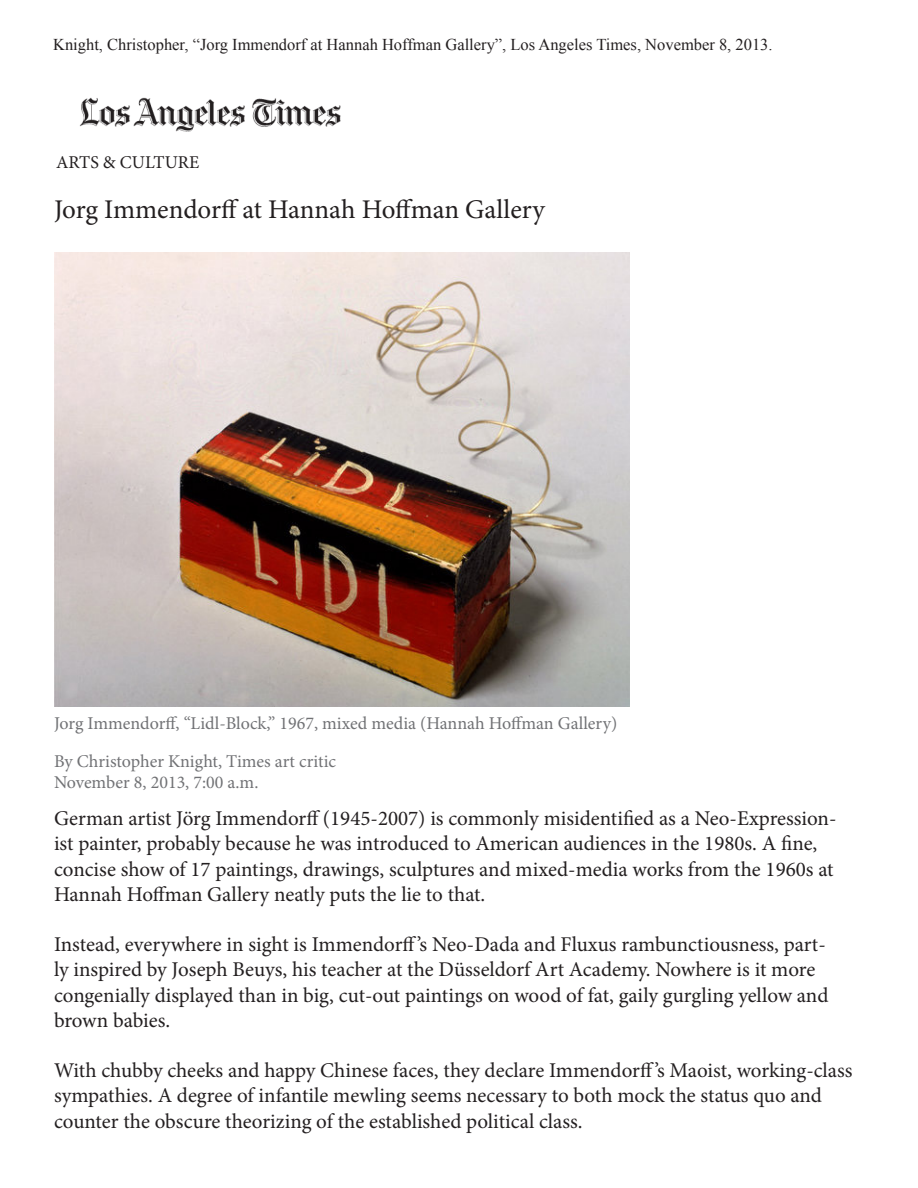
<style>
.page{position:relative;width:918px;height:1188px;background:#fff}
.page>*{position:absolute;margin:0;border:0;box-sizing:border-box;transform-origin:0 0}
.t1{font:27px "Minion Pro";letter-spacing:-.005em;color:#231f20}
.t2{font:21px/25.2px "Minion Pro";color:#231f20}
.t3{font:18px "Minion Pro";color:#717275}
.t4{font:18px "Minion Pro";color:#231f20}
.t5{font:16.5px "Times New Roman";color:#231f20}
</style>
<div class="page">
<img style="left:79px;top:97px;width:262px;height:35px">
<img style="left:54px;top:253px;width:576px;height:454px">
<p class="t5" style="left:53px;top:34px;width:721px">Knight, Christopher, “Jorg Immendorf at Hannah Hoffman Gallery”, Los Angeles Times, November 8, 2013.</p>
<p class="t4" style="left:56px;top:151px;width:145px">ARTS &amp; CULTURE</p>
<p class="t1" style="left:54px;top:191px;width:493px">Jorg Immendorff at Hannah Hoffman Gallery</p>
<p class="t3" style="left:54px;top:711px;width:565px">Jorg Immendorff, “Lidl-Block,” 1967, mixed media (Hannah Hoffman Gallery)</p>
<p class="t3" style="left:54px;top:749px;width:284px">By Christopher Knight, Times art critic</p>
<p class="t3" style="left:54px;top:771px;width:206px">November 8, 2013, 7:00 a.m.</p>
<p class="t2" style="left:54px;top:806px;width:784px">German artist Jörg Immendorff (1945-2007) is commonly misidentified as a Neo-Expression&shy;ist painter, probably because he was introduced to American audiences in the 1980s. A fine, concise show of 17 paintings, drawings, sculptures and mixed-media works from the 1960s at Hannah Hoffman Gallery neatly puts the lie to that.</p>
<p class="t2" style="left:54px;top:932px;width:776px">Instead, everywhere in sight is Immendorff’s Neo-Dada and Fluxus rambunctiousness, part&shy;ly inspired by Joseph Beuys, his teacher at the Düsseldorf Art Academy. Nowhere is it more congenially displayed than in big, cut-out paintings on wood of fat, gaily gurgling yellow and brown babies.</p>
<p class="t2" style="left:54px;top:1058px;width:800px">With chubby cheeks and happy Chinese faces, they declare Immendorff’s Maoist, working-class sympathies. A degree of infantile mewling seems necessary to both mock the status quo and counter the obscure theorizing of the established political class.</p>
</div>
